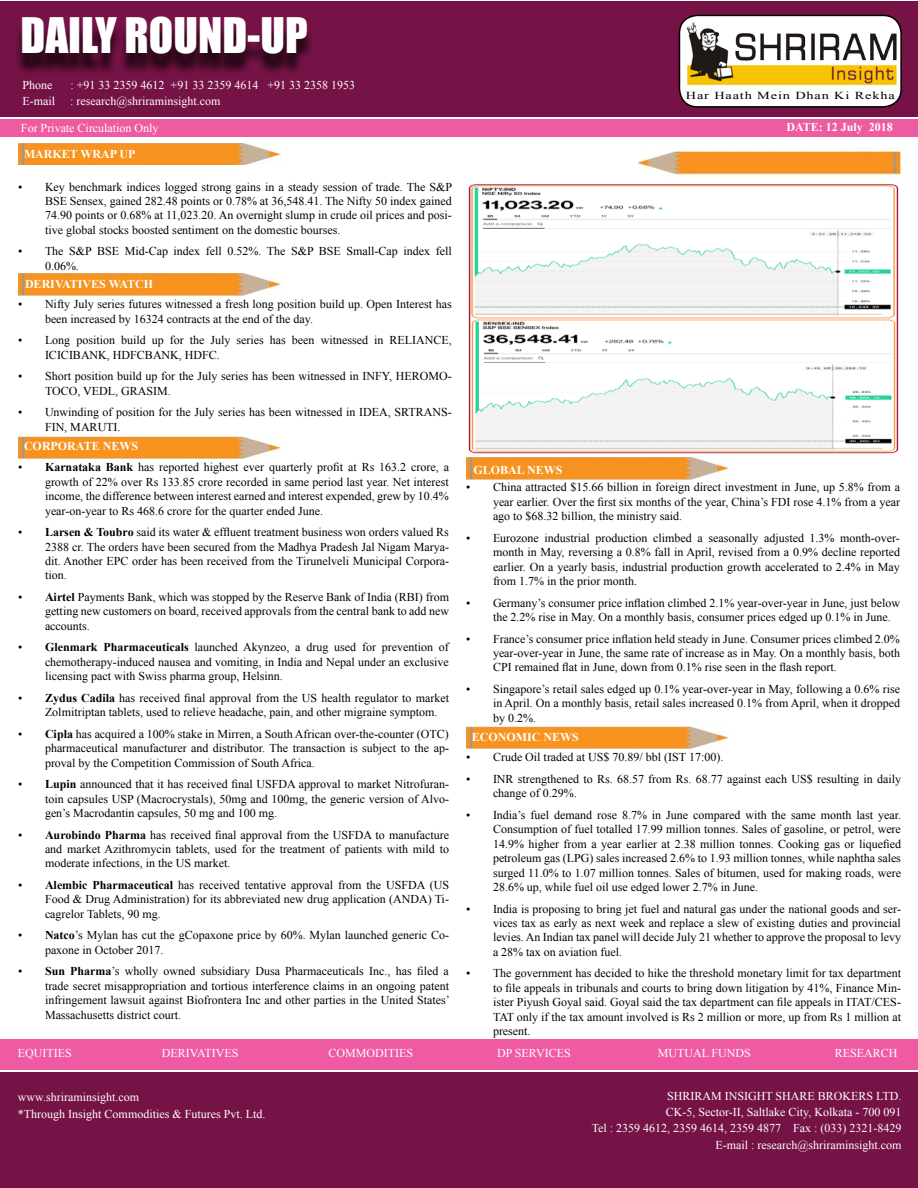
<style>
.page{position:relative;width:918px;height:1188px;background:#fff}
.page>*{position:absolute;margin:0;border:0;box-sizing:border-box;transform-origin:0 0}
.t1{font:45px "Impact";color:#fff}
.t2{font:12px/14.4px "Times New Roman";color:#000;text-align:justify}
.t3{font:12px "Times New Roman";color:#fff}
.t4{font:700 12px "Times New Roman";color:#fff}
.t5{font:10.65px "Times New Roman";letter-spacing:.06em;color:#000;scale:1.34 1}
.s1{font-weight:700}
</style>
<div class="page">
<div style="left:0;top:1px;width:918px;height:116px;background:#761346"></div>
<div style="left:0;top:1072px;width:918px;height:116px;background:#761346"></div>
<div style="left:14px;top:24px;width:467px;height:97px;background:#000;opacity:.75"></div>
<div style="left:679px;top:15px;width:222px;height:92px;background:#fff;border-radius:18px"></div>
<div style="left:679px;top:15px;width:223px;height:93px;border:2px solid #000;border-radius:18px"></div>
<img style="left:686px;top:20px;width:210px;height:66px">
<div style="left:0;top:119px;width:918px;height:18px;background:#ef5ba1"></div>
<div style="left:0;top:1039px;width:918px;height:31px;background:#ef5ba1"></div>
<img style="left:639px;top:150px;width:263px;height:25px">
<img style="left:18px;top:437px;width:263px;height:21px">
<img style="left:18px;top:273px;width:263px;height:22px">
<img style="left:18px;top:143px;width:263px;height:22px">
<img style="left:467px;top:457px;width:262px;height:22px">
<img style="left:467px;top:727px;width:262px;height:21px">
<img style="left:468px;top:184px;width:431px;height:270px">
<p class="t1" style="left:20px;top:1px;width:289px">DAILY ROUND-UP</p>
<p class="t3" style="left:22px;top:77px;width:31px">Phone</p>
<p class="t3" style="left:70px;top:77px;width:286px">: +91 33 2359 4612 +91 33 2359 4614 +91 33 2358 1953</p>
<p class="t3" style="left:22px;top:93px;width:34px">E-mail</p>
<p class="t3" style="left:70px;top:93px;width:152px">: research@shriraminsight.com</p>
<p class="t3" style="left:21px;top:120px;width:139px">For Private Circulation Only</p>
<p class="t4" style="left:24px;top:145px;width:113px">MARKET WRAP UP</p>
<p class="t2" style="left:45px;top:179px;width:409px;text-indent:-27px">• Key benchmark indices logged strong gains in a steady session of trade. The S&amp;P BSE Sensex, gained 282.48 points or 0.78% at 36,548.41. The Nifty 50 index gained 74.90 points or 0.68% at 11,023.20. An overnight slump in crude oil prices and posi&shy;tive global stocks boosted sentiment on the domestic bourses.</p>
<p class="t2" style="left:45px;top:244px;width:408px;text-indent:-27px">• The S&amp;P BSE Mid-Cap index fell 0.52%. The S&amp;P BSE Small-Cap index fell<br>0.06%.</p>
<p class="t2" style="left:45px;top:297px;width:408px;text-indent:-27px">• Nifty July series futures witnessed a fresh long position build up. Open Interest has been increased by 16324 contracts at the end of the day.</p>
<p class="t2" style="left:45px;top:333px;width:408px;text-indent:-27px">• Long position build up for the July series has been witnessed in RELIANCE,<br>ICICIBANK, HDFCBANK, HDFC.</p>
<p class="t2" style="left:45px;top:369px;width:408px;text-indent:-27px">• Short position build up for the July series has been witnessed in INFY, HEROMO-<br>TOCO, VEDL, GRASIM.</p>
<p class="t2" style="left:45px;top:405px;width:408px;text-indent:-27px">• Unwinding of position for the July series has been witnessed in IDEA, SRTRANS-<br>FIN, MARUTI.</p>
<p class="t4" style="left:24px;top:438px;width:116px">CORPORATE NEWS</p>
<p class="t2" style="left:45px;top:460px;width:406px;text-indent:-27px">• <span class="s1">Karnataka Bank</span> has reported highest ever quarterly profit at Rs 163.2 crore, a growth of 22% over Rs 133.85 crore recorded in same period last year. Net interest income, the difference between interest earned and interest expended, grew by 10.4% year-on-year to Rs 468.6 crore for the quarter ended June.</p>
<p class="t2" style="left:45px;top:525px;width:405px;text-indent:-27px">• <span class="s1">Larsen &amp; Toubro</span> said its water &amp; effluent treatment business won orders valued Rs 2388 cr. The orders have been secured from the Madhya Pradesh Jal Nigam Marya&shy;dit. Another EPC order has been received from the Tirunelveli Municipal Corpora&shy;tion.</p>
<p class="t2" style="left:45px;top:590px;width:406px;text-indent:-27px">• <span class="s1">Airtel</span> Payments Bank, which was stopped by the Reserve Bank of India (RBI) from getting new customers on board, received approvals from the central bank to add new accounts.</p>
<p class="t2" style="left:45px;top:640px;width:405px;text-indent:-27px">• <span class="s1">Glenmark Pharmaceuticals</span> launched Akynzeo, a drug used for prevention of chemotherapy-induced nausea and vomiting, in India and Nepal under an exclusive licensing pact with Swiss pharma group, Helsinn.</p>
<p class="t2" style="left:45px;top:690px;width:406px;text-indent:-27px">• <span class="s1">Zydus Cadila</span> has received final approval from the US health regulator to market<br>Zolmitriptan tablets, used to relieve headache, pain, and other migraine symptom.</p>
<p class="t2" style="left:45px;top:726px;width:405px;text-indent:-27px">• <span class="s1">Cipla</span> has acquired a 100% stake in Mirren, a South African over-the-counter (OTC) pharmaceutical manufacturer and distributor. The transaction is subject to the ap&shy;proval by the Competition Commission of South Africa.</p>
<p class="t2" style="left:45px;top:777px;width:405px;text-indent:-27px">• <span class="s1">Lupin</span> announced that it has received final USFDA approval to market Nitrofuran&shy;toin capsules USP (Macrocrystals), 50mg and 100mg, the generic version of Alvo&shy;gen’s Macrodantin capsules, 50 mg and 100 mg.</p>
<p class="t2" style="left:45px;top:827px;width:406px;text-indent:-27px">• <span class="s1">Aurobindo Pharma</span> has received final approval from the USFDA to manufacture and market Azithromycin tablets, used for the treatment of patients with mild to moderate infections, in the US market.</p>
<p class="t2" style="left:45px;top:878px;width:406px;text-indent:-27px">• <span class="s1">Alembic Pharmaceutical</span> has received tentative approval from the USFDA (US Food &amp; Drug Administration) for its abbreviated new drug application (ANDA) Ti&shy;cagrelor Tablets, 90 mg.</p>
<p class="t2" style="left:45px;top:928px;width:405px;text-indent:-27px">• <span class="s1">Natco</span>’s Mylan has cut the gCopaxone price by 60%. Mylan launched generic Co&shy;paxone in October 2017.</p>
<p class="t2" style="left:45px;top:964px;width:406px;text-indent:-27px">• <span class="s1">Sun Pharma</span>’s wholly owned subsidiary Dusa Pharmaceuticals Inc., has filed a trade secret misappropriation and tortious interference claims in an ongoing patent infringement lawsuit against Biofrontera Inc and other parties in the United States’ Massachusetts district court.</p>
<p class="t4" style="left:25px;top:275px;width:130px">DERIVATIVES WATCH</p>
<p class="t5" style="left:686px;top:88px;width:157px">Har Haath Mein Dhan Ki Rekha</p>
<p class="t4" style="left:786px;top:119px;width:108px">DATE: 12 July 2018</p>
<p class="t4" style="left:473px;top:462px;width:91px">GLOBAL NEWS</p>
<p class="t2" style="left:493px;top:480px;width:409px;text-indent:-27px">• China attracted $15.66 billion in foreign direct investment in June, up 5.8% from a year earlier. Over the first six months of the year, China’s FDI rose 4.1% from a year ago to $68.32 billion, the ministry said.</p>
<p class="t2" style="left:493px;top:530px;width:409px;text-indent:-27px">• Eurozone industrial production climbed a seasonally adjusted 1.3% month-over&shy;month in May, reversing a 0.8% fall in April, revised from a 0.9% decline reported earlier. On a yearly basis, industrial production growth accelerated to 2.4% in May from 1.7% in the prior month.</p>
<p class="t2" style="left:493px;top:595px;width:409px;text-indent:-27px">• Germany’s consumer price inflation climbed 2.1% year-over-year in June, just below the 2.2% rise in May. On a monthly basis, consumer prices edged up 0.1% in June.</p>
<p class="t2" style="left:493px;top:631px;width:409px;text-indent:-27px">• France’s consumer price inflation held steady in June. Consumer prices climbed 2.0% year-over-year in June, the same rate of increase as in May. On a monthly basis, both CPI remained flat in June, down from 0.1% rise seen in the flash report.</p>
<p class="t2" style="left:493px;top:682px;width:409px;text-indent:-27px">• Singapore’s retail sales edged up 0.1% year-over-year in May, following a 0.6% rise in April. On a monthly basis, retail sales increased 0.1% from April, when it dropped by 0.2%.</p>
<p class="t4" style="left:472px;top:728px;width:109px">ECONOMIC NEWS</p>
<p class="t2" style="left:466px;top:750px;width:259px">• Crude Oil traded at US$ 70.89/ bbl (IST 17:00).</p>
<p class="t2" style="left:493px;top:772px;width:410px;text-indent:-27px">• INR strengthened to Rs. 68.57 from Rs. 68.77 against each US$ resulting in daily change of 0.29%.</p>
<p class="t2" style="left:493px;top:808px;width:410px;text-indent:-27px">• India’s fuel demand rose 8.7% in June compared with the same month last year.<br>Consumption of fuel totalled 17.99 million tonnes. Sales of gasoline, or petrol, were 14.9% higher from a year earlier at 2.38 million tonnes. Cooking gas or liquefied petroleum gas (LPG) sales increased 2.6% to 1.93 million tonnes, while naphtha sales surged 11.0% to 1.07 million tonnes. Sales of bitumen, used for making roads, were 28.6% up, while fuel oil use edged lower 2.7% in June.</p>
<p class="t2" style="left:493px;top:901px;width:410px;text-indent:-27px">• India is proposing to bring jet fuel and natural gas under the national goods and ser&shy;vices tax as early as next week and replace a slew of existing duties and provincial levies. An Indian tax panel will decide July 21 whether to approve the proposal to levy a 28% tax on aviation fuel.</p>
<p class="t2" style="left:493px;top:966px;width:410px;text-indent:-27px">• The government has decided to hike the threshold monetary limit for tax department to file appeals in tribunals and courts to bring down litigation by 41%, Finance Min&shy;ister Piyush Goyal said. Goyal said the tax department can file appeals in ITAT/CES-TAT only if the tax amount involved is Rs 2 million or more, up from Rs 1 million at present.</p>
<p class="t3" style="left:18px;top:1045px;width:55px">EQUITIES</p>
<p class="t3" style="left:162px;top:1045px;width:78px">DERIVATIVES</p>
<p class="t3" style="left:328px;top:1045px;width:86px">COMMODITIES</p>
<p class="t3" style="left:497px;top:1045px;width:75px">DP SERVICES</p>
<p class="t3" style="left:658px;top:1045px;width:95px">MUTUAL FUNDS</p>
<p class="t3" style="left:835px;top:1045px;width:64px">RESEARCH</p>
<p class="t3" style="left:18px;top:1088px;width:123px">www.shriraminsight.com</p>
<p class="t3" style="left:18px;top:1106px;width:249px">*Through Insight Commodities &amp; Futures Pvt. Ltd.</p>
<p class="t3" style="left:667px;top:1088px;width:236px">SHRIRAM INSIGHT SHARE BROKERS LTD.</p>
<p class="t3" style="left:666px;top:1104px;width:237px">CK-5, Sector-II, Saltlake City, Kolkata - 700 091</p>
<p class="t3" style="left:592px;top:1120px;width:311px">Tel : 2359 4612, 2359 4614, 2359 4877 Fax : (033) 2321-8429</p>
<p class="t3" style="left:716px;top:1137px;width:188px">E-mail : research@shriraminsight.com</p>
</div>
